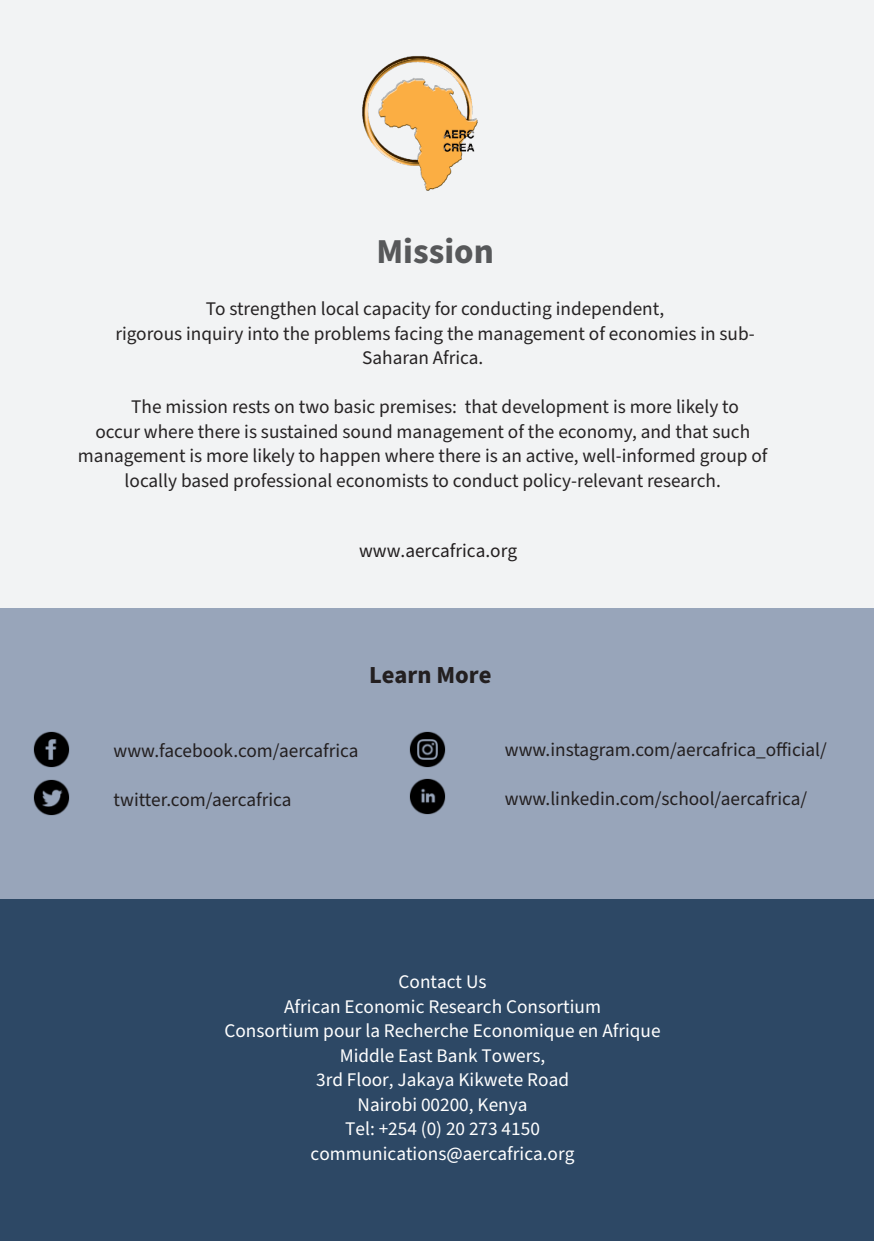
<style>
.page{position:relative;width:874px;height:1241px;background:#fff}
.page>*{position:absolute;margin:0;border:0;box-sizing:border-box;transform-origin:0 0}
.Head_1{font:700 35px "Source Sans Pro";color:#57585a}
.t1{font:700 24.5px "Source Sans Pro";color:#231f20}
.Body_text{font:19.25px/24.5px "Source Sans Pro";color:#262324}
.t2{font:19.25px/24.5px "Source Sans Pro";color:#fff;text-align:center}
.Body_text-2{font:19.25px "Source Sans Pro";color:#231f20}
</style>
<div class="page">
<div style="left:0;top:0;width:873px;height:684px;background:#f2f3f4"></div>
<div style="left:0;top:608px;width:873px;height:305px;background:#98a5ba"></div>
<div style="left:0;top:899px;width:873px;height:341px;background:#2d4865"></div>
<img style="left:33px;top:731px;width:36px;height:36px">
<img style="left:34px;top:779px;width:35px;height:36px">
<img style="left:409px;top:778px;width:36px;height:36px">
<img style="left:409px;top:731px;width:36px;height:36px">
<img style="left:362px;top:56px;width:116px;height:135px">
<p class="Head_1" style="left:376px;top:227px;width:119px">Mission</p>
<p class="Body_text" style="left:206px;top:297px;width:459px">To strengthen local capacity for conducting independent,</p>
<p class="Body_text" style="left:362px;top:322px;width:394px;text-indent:-247px">rigorous inquiry into the problems facing the management of economies in sub-<br>Saharan Africa.</p>
<p class="Body_text" style="left:131px;top:395px;width:609px">The mission rests on two basic premises: that development is more likely to</p>
<p class="Body_text" style="left:95px;top:420px;width:656px">occur where there is sustained sound management of the economy, and that such</p>
<p class="Body_text" style="left:78px;top:444px;width:690px">management is more likely to happen where there is an active, well-informed group of</p>
<p class="Body_text" style="left:125px;top:469px;width:597px">locally based professional economists to conduct policy-relevant research.</p>
<p class="Body_text-2" style="left:359px;top:538px;width:159px">www.aercafrica.org</p>
<p class="t1" style="left:369px;top:658px;width:124px">Learn More</p>
<p class="Body_text-2" style="left:114px;top:738px;width:246px">www.facebook.com/aercafrica</p>
<p class="Body_text-2" style="left:114px;top:787px;width:179px">twitter.com/aercafrica</p>
<p class="Body_text-2" style="left:504px;top:737px;width:323px">www.instagram.com/aercafrica_official/</p>
<p class="Body_text-2" style="left:504px;top:786px;width:303px">www.linkedin.com/school/aercafrica/</p>
<p class="t2" style="left:224px;top:970px;width:437px">Contact Us<br>African Economic Research Consortium<br>Consortium pour la Recherche Economique en Afrique<br>Middle East Bank Towers,<br>3rd Floor, Jakaya Kikwete Road<br>Nairobi 00200, Kenya<br>Tel: +254 (0) 20 273 4150 communications@aercafrica.org</p>
</div>
